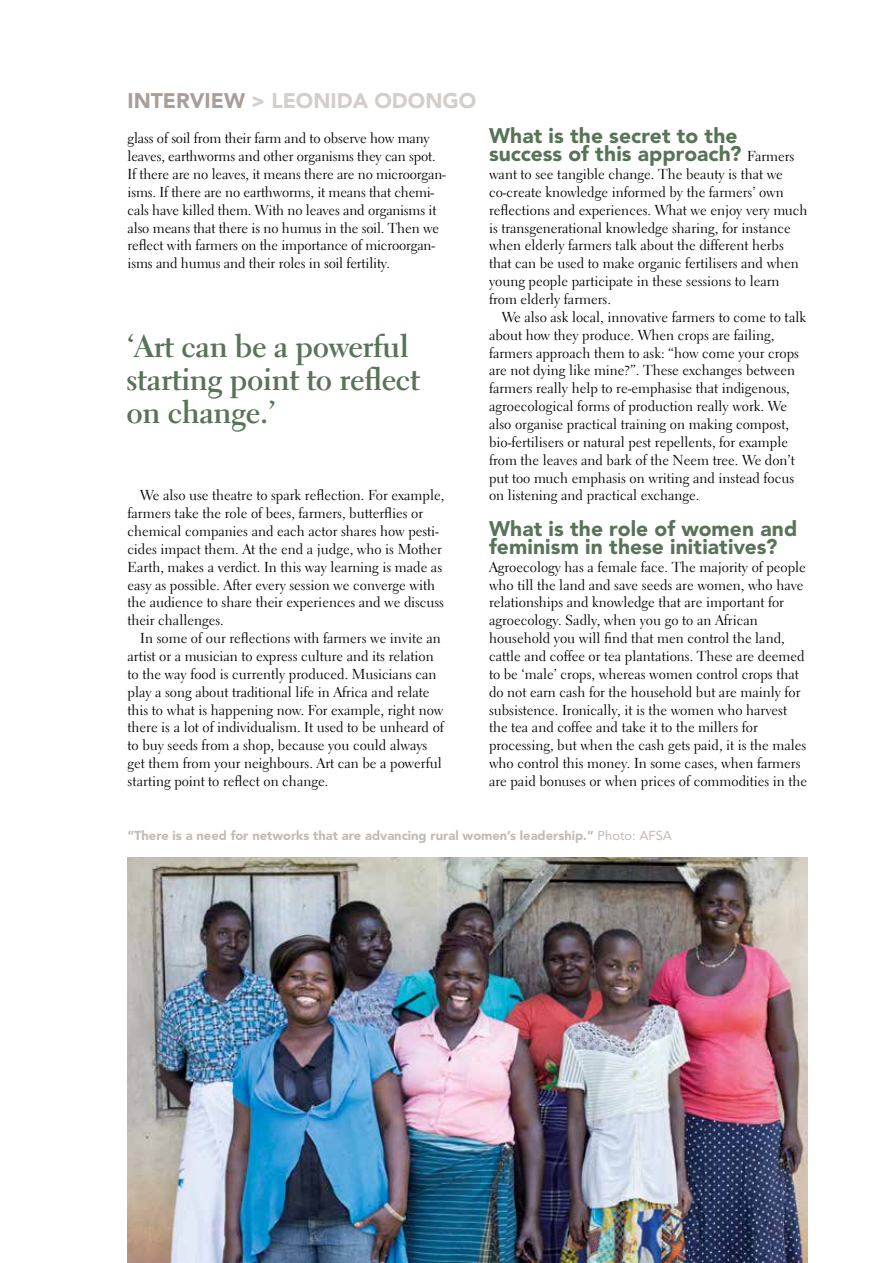
<style>
.page{position:relative;width:893px;height:1263px;background:#fff}
.page>*{position:absolute;margin:0;border:0;box-sizing:border-box;transform-origin:0 0}
.t1{font:700 31.5px/33px "Electra LT Std";letter-spacing:-.015em;color:#587358}
.t2{font:900 21px/17.9px "Avenir LT Std";letter-spacing:.005em;color:#587358}
.t3{font:900 21px "Avenir LT Std";color:#d4cdca}
.t4{font:14.4px/17.9px "Electra LT Std";color:#000}
.t5{font:900 12.9px "Avenir LT Std";color:#c3bbb6}
.s1{color:#a99f98}
.s2{font-family:"Electra LT Std";font-weight:400;font-size:14.4px;color:#000}
.s3{font-weight:400}
</style>
<div class="page">
<img style="left:128px;top:857px;width:680px;height:406px">
<h2 class="t3" style="left:128px;top:88px;width:350px"><span class="s1">INTERVIEW</span> &gt; LEONIDA ODONGO</h2>
<p class="t4" style="left:128px;top:129px;width:320px">glass of soil from their farm and to observe how many leaves, earthworms and other organisms they can spot.<br>If there are no leaves, it means there are no microorgan&shy;isms. If there are no earthworms, it means that chemi&shy;cals have killed them. With no leaves and organisms it also means that there is no humus in the soil. Then we reflect with farmers on the importance of microorgan&shy;isms and humus and their roles in soil fertility.</p>
<h2 class="t2" style="left:489px;top:127px;width:307px">What is the secret to the success of this approach? <span class="s2">Farmers</span></h2>
<p class="t4" style="left:489px;top:165px;width:320px">want to see tangible change. The beauty is that we co-create knowledge informed by the farmers’ own reflections and experiences. What we enjoy very much is transgenerational knowledge sharing, for instance when elderly farmers talk about the different herbs that can be used to make organic fertilisers and when young people participate in these sessions to learn from elderly farmers.</p>
<p class="t4" style="left:489px;top:308px;width:319px;text-indent:13px">We also ask local, innovative farmers to come to talk about how they produce. When crops are failing, farmers approach them to ask: “how come your crops are not dying like mine?”. These exchanges between farmers really help to re-emphasise that indigenous, agroecological forms of production really work. We also organise practical training on making compost, bio-fertilisers or natural pest repellents, for example from the leaves and bark of the Neem tree. We don’t put too much emphasis on writing and instead focus on listening and practical exchange.</p>
<h2 class="t2" style="left:489px;top:520px;width:310px">What is the role of women and feminism in these initiatives?</h2>
<p class="t4" style="left:489px;top:558px;width:320px">Agroecology has a female face. The majority of people who till the land and save seeds are women, who have relationships and knowledge that are important for agroecology. Sadly, when you go to an African household you will find that men control the land, cattle and coffee or tea plantations. These are deemed to be ‘male’ crops, whereas women control crops that do not earn cash for the household but are mainly for subsistence. Ironically, it is the women who harvest the tea and coffee and take it to the millers for processing, but when the cash gets paid, it is the males who control this money. In some cases, when farmers are paid bonuses or when prices of commodities in the</p>
<p class="t5" style="left:127px;top:827px;width:546px">“There is a need for networks that are advancing rural women’s leadership.” <span class="s3">Photo: AFSA</span></p>
<h1 class="t1" style="left:127px;top:330px;width:295px">‘Art can be a powerful starting point to reflect on change.’</h1>
<p class="t4" style="left:128px;top:486px;width:318px;text-indent:13px">We also use theatre to spark reflection. For example, farmers take the role of bees, farmers, butterflies or chemical companies and each actor shares how pesti&shy;cides impact them. At the end a judge, who is Mother Earth, makes a verdict. In this way learning is made as easy as possible. After every session we converge with the audience to share their experiences and we discuss their challenges.</p>
<p class="t4" style="left:128px;top:629px;width:318px;text-indent:13px">In some of our reflections with farmers we invite an artist or a musician to express culture and its relation to the way food is currently produced. Musicians can play a song about traditional life in Africa and relate this to what is happening now. For example, right now there is a lot of individualism. It used to be unheard of to buy seeds from a shop, because you could always get them from your neighbours. Art can be a powerful starting point to reflect on change.</p>
</div>
